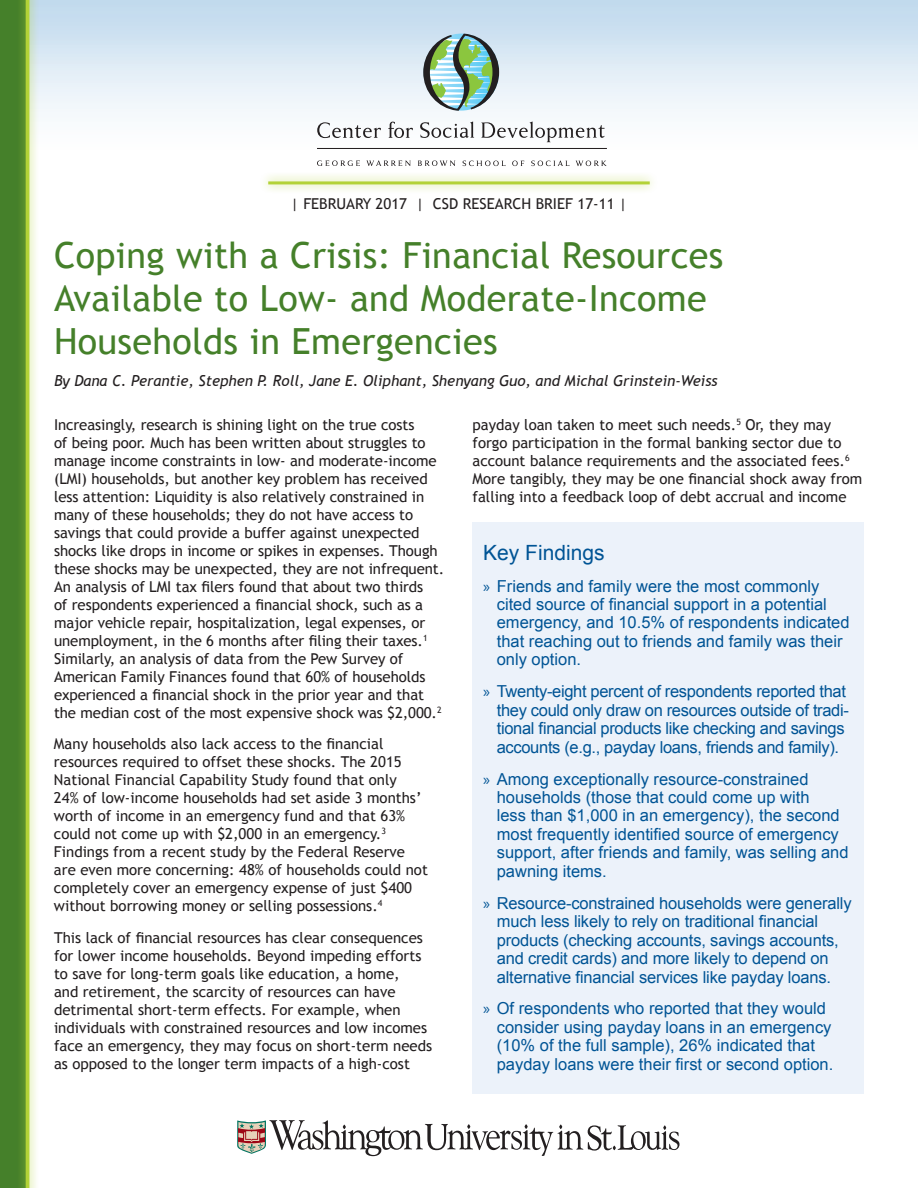
<style>
.page{position:relative;width:918px;height:1188px;background:#fff}
.page>*{position:absolute;margin:0;border:0;box-sizing:border-box;transform-origin:0 0}
.t1{font:36px/43.2px "Trebuchet MS";letter-spacing:.01em;color:#45802a}
.t2{font:21px "Arial";color:#005495}
.t3{font:16.5px/18.5px "Arial";color:#005495}
.t4{font:16.5px/18.5px "Arial";letter-spacing:-.02em;color:#005495}
.t5{font:15px/18px "Trebuchet MS";color:#231f20}
.t6{font:italic 15px "Trebuchet MS";color:#231f20}
.s1{font-family:"Myriad Pro"}
</style>
<div class="page">
<div style="left:0;top:0;width:918px;height:173px;background:linear-gradient(to bottom,#c2dbee,#fff)"></div>
<svg style="left:237px;top:1120px;width:442px;height:36px"></svg>
<div style="left:0;top:0;width:28px;height:1188px;background:#45802a"></div>
<div style="left:16px;top:0;width:23px;height:1188px;background:#b3d237;opacity:.75"></div>
<hr style="left:26px;top:0;width:3px;height:1188px;background:#b3d237">
<hr style="left:317px;top:148px;width:290px;height:1px;background:#231f20">
<svg style="left:317px;top:160px;width:43px;height:6px"></svg>
<svg style="left:366px;top:160px;width:45px;height:6px"></svg>
<svg style="left:418px;top:160px;width:37px;height:6px"></svg>
<svg style="left:463px;top:161px;width:43px;height:5px"></svg>
<svg style="left:512px;top:161px;width:12px;height:5px"></svg>
<svg style="left:531px;top:161px;width:38px;height:5px"></svg>
<svg style="left:576px;top:161px;width:30px;height:5px"></svg>
<svg style="left:317px;top:122px;width:64px;height:16px"></svg>
<svg style="left:388px;top:122px;width:25px;height:16px"></svg>
<svg style="left:420px;top:122px;width:54px;height:16px"></svg>
<svg style="left:481px;top:122px;width:124px;height:20px"></svg>
<svg style="left:423px;top:34px;width:76px;height:77px"></svg>
<div style="left:259px;top:172px;width:400px;height:22px;background:#b3d237;opacity:.75"></div>
<hr style="left:268px;top:181px;width:382px;height:3px;background:#b3d237">
<div style="left:472px;top:523px;width:392px;height:571px;background:#ecf2fa"></div>
<p class="t5" style="left:291px;top:195px;width:337px">| FEBRUARY 2017 | CSD RESEARCH BRIEF 17-11 |</p>
<h1 class="t1" style="left:54px;top:234px;width:671px">Coping with a Crisis: Financial Resources<br>Available to Low- and Moderate-Income<br>Households in Emergencies</h1>
<p class="t6" style="left:54px;top:371px;width:665px">By Dana C. Perantie, Stephen P. Roll, Jane E. Oliphant, Shenyang Guo, and Michal Grinstein-Weiss</p>
<p class="t5" style="left:54px;top:415px;width:392px">Increasingly, research is shining light on the true costs<br>of being poor. Much has been written about struggles to manage income constraints in low- and moderate-income (LMI) households, but another key problem has received less attention: Liquidity is also relatively constrained in many of these households; they do not have access to savings that could provide a buffer against unexpected shocks like drops in income or spikes in expenses. Though these shocks may be unexpected, they are not infrequent.<br>An analysis of LMI tax filers found that about two thirds<br>of respondents experienced a financial shock, such as a major vehicle repair, hospitalization, legal expenses, or unemployment, in the 6 months after filing their taxes.<sup>1<br></sup>Similarly, an analysis of data from the Pew Survey of American Family Finances found that 60% of households experienced a financial shock in the prior year and that the median cost of the most expensive shock was $2,000.<sup>2</sup></p>
<p class="t5" style="left:54px;top:735px;width:375px">Many households also lack access to the financial resources required to offset these shocks. The 2015<br>National Financial Capability Study found that only<br>24% of low-income households had set aside 3 months’ worth of income in an emergency fund and that 63% could not come up with $2,000 in an emergency.<sup>3<br></sup>Findings from a recent study by the Federal Reserve are even more concerning: 48% of households could not completely cover an emergency expense of just $400 without borrowing money or selling possessions.<sup>4</sup></p>
<p class="t5" style="left:54px;top:928px;width:380px">This lack of financial resources has clear consequences for lower income households. Beyond impeding efforts to save for long-term goals like education, a home,<br>and retirement, the scarcity of resources can have detrimental short-term effects. For example, when individuals with constrained resources and low incomes face an emergency, they may focus on short-term needs as opposed to the longer term impacts of a high-cost</p>
<p class="t5" style="left:472px;top:415px;width:391px">payday loan taken to meet such needs.<sup>5</sup> Or, they may forgo participation in the formal banking sector due to account balance requirements and the associated fees.<sup>6<br></sup>More tangibly, they may be one financial shock away from falling into a feedback loop of debt accrual and income</p>
<h2 class="t2" style="left:483px;top:538px;width:123px">Key Findings</h2>
<p class="t3" style="left:497px;top:577px;width:354px;text-indent:-13px"><span class="s1">»</span> Friends and family were the most commonly cited source of financial support in a potential emergency, and 10.5% of respondents indicated that reaching out to friends and family was their only option.</p>
<p class="t4" style="left:497px;top:682px;width:354px;text-indent:-13px"><span class="s1">»</span> Twenty-eight percent of respondents reported that they could only draw on resources outside of tradi&shy;tional financial products like checking and savings accounts (e.g., payday loans, friends and family).</p>
<p class="t3" style="left:497px;top:770px;width:353px;text-indent:-13px"><span class="s1">»</span> Among exceptionally resource-constrained households (those that could come up with<br>less than $1,000 in an emergency), the second most frequently identified source of emergency support, after friends and family, was selling and pawning items.</p>
<p class="t3" style="left:497px;top:894px;width:356px;text-indent:-13px"><span class="s1">»</span> Resource-constrained households were generally much less likely to rely on traditional financial products (checking accounts, savings accounts, and credit cards) and more likely to depend on alternative financial services like payday loans.</p>
<p class="t3" style="left:497px;top:1000px;width:338px;text-indent:-13px"><span class="s1">»</span> Of respondents who reported that they would consider using payday loans in an emergency (10% of the full sample), 26% indicated that payday loans were their first or second option.</p>
</div>
